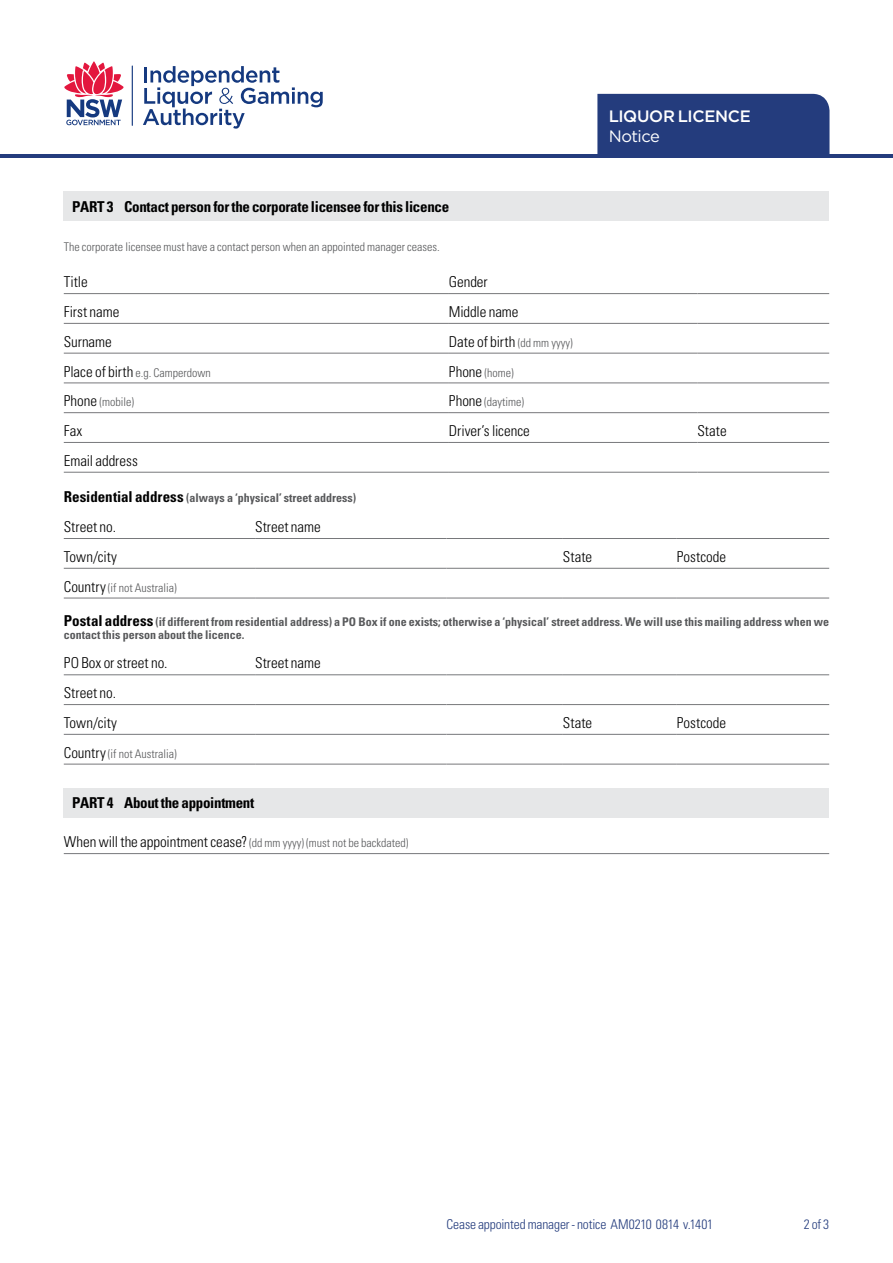
<style>
.page{position:relative;width:893px;height:1263px;background:#fff}
.page>*{position:absolute;margin:0;border:0;box-sizing:border-box;transform-origin:0 0}
.t1{font:500 16.5px "Gotham";letter-spacing:-.02em;color:#fff}
.t2{font:16.5px "Gotham";letter-spacing:-.035em;color:#fff}
._4__Body_para{font:300 condensed 15px "Univers LT Std";color:#000}
.t3{font:700 condensed 15px "Univers LT Std";letter-spacing:-.02em;color:#000}
.t4{font:300 condensed 13.5px "Univers LT Std";letter-spacing:-.01em;color:#243c7d}
._4__Body_para-2{font:700 condensed 12px/12.8px "Univers LT Std";color:#58595b}
._4__Body_para-3{font:300 condensed 12px "Univers LT Std";color:#58595b}
.Grey_Text_Paragraph{font:300 condensed 12px "Univers LT Std";color:#58595b}
.s1{font-size:12px;color:#58595b}
.s2{font-size:15px;color:#000}
</style>
<div class="page">
<div style="left:597px;top:94px;width:232px;height:60px;background:#243c7d"></div>
<hr style="left:0;top:154px;width:893px;height:4px;background:#243c7d">
<svg style="left:64px;top:61px;width:60px;height:64px"></svg>
<hr style="left:132px;top:66px;width:1px;height:60px;background:#15397f">
<svg style="left:143px;top:66px;width:180px;height:63px"></svg>
<div style="left:64px;top:191px;width:765px;height:30px;background:#e6e7e8"></div>
<hr style="left:64px;top:472px;width:385px;height:1px;background:#77787b">
<hr style="left:449px;top:472px;width:248px;height:1px;background:#77787b">
<hr style="left:697px;top:472px;width:132px;height:1px;background:#77787b">
<hr style="left:64px;top:293px;width:385px;height:1px;background:#77787b">
<hr style="left:449px;top:293px;width:248px;height:1px;background:#77787b">
<hr style="left:697px;top:293px;width:132px;height:1px;background:#77787b">
<hr style="left:64px;top:323px;width:385px;height:1px;background:#77787b">
<hr style="left:64px;top:353px;width:385px;height:1px;background:#77787b">
<hr style="left:449px;top:353px;width:248px;height:1px;background:#77787b">
<hr style="left:697px;top:353px;width:132px;height:1px;background:#77787b">
<hr style="left:64px;top:412px;width:385px;height:1px;background:#77787b">
<hr style="left:697px;top:412px;width:132px;height:1px;background:#77787b">
<hr style="left:449px;top:323px;width:248px;height:1px;background:#77787b">
<hr style="left:697px;top:323px;width:132px;height:1px;background:#77787b">
<hr style="left:64px;top:383px;width:385px;height:1px;background:#77787b">
<hr style="left:64px;top:442px;width:385px;height:1px;background:#77787b">
<hr style="left:449px;top:442px;width:248px;height:1px;background:#77787b">
<hr style="left:697px;top:442px;width:132px;height:1px;background:#77787b">
<hr style="left:449px;top:412px;width:248px;height:1px;background:#77787b">
<hr style="left:449px;top:383px;width:248px;height:1px;background:#77787b">
<hr style="left:697px;top:383px;width:132px;height:1px;background:#77787b">
<hr style="left:64px;top:538px;width:191px;height:1px;background:#77787b">
<hr style="left:255px;top:538px;width:191px;height:1px;background:#77787b">
<hr style="left:446px;top:538px;width:117px;height:1px;background:#77787b">
<hr style="left:64px;top:704px;width:191px;height:1px;background:#77787b">
<hr style="left:255px;top:704px;width:191px;height:1px;background:#77787b">
<hr style="left:446px;top:704px;width:117px;height:1px;background:#77787b">
<hr style="left:64px;top:568px;width:191px;height:1px;background:#77787b">
<hr style="left:255px;top:568px;width:191px;height:1px;background:#77787b">
<hr style="left:446px;top:568px;width:117px;height:1px;background:#77787b">
<hr style="left:563px;top:568px;width:114px;height:1px;background:#77787b">
<hr style="left:677px;top:568px;width:152px;height:1px;background:#77787b">
<hr style="left:64px;top:598px;width:191px;height:1px;background:#77787b">
<hr style="left:255px;top:598px;width:191px;height:1px;background:#77787b">
<hr style="left:446px;top:598px;width:117px;height:1px;background:#77787b">
<hr style="left:563px;top:598px;width:114px;height:1px;background:#77787b">
<hr style="left:677px;top:598px;width:152px;height:1px;background:#77787b">
<hr style="left:563px;top:538px;width:114px;height:1px;background:#77787b">
<hr style="left:677px;top:538px;width:152px;height:1px;background:#77787b">
<hr style="left:563px;top:704px;width:114px;height:1px;background:#77787b">
<hr style="left:677px;top:704px;width:152px;height:1px;background:#77787b">
<hr style="left:64px;top:734px;width:191px;height:1px;background:#77787b">
<hr style="left:255px;top:734px;width:191px;height:1px;background:#77787b">
<hr style="left:446px;top:734px;width:117px;height:1px;background:#77787b">
<hr style="left:563px;top:734px;width:114px;height:1px;background:#77787b">
<hr style="left:677px;top:734px;width:152px;height:1px;background:#77787b">
<hr style="left:64px;top:764px;width:191px;height:1px;background:#77787b">
<hr style="left:255px;top:764px;width:191px;height:1px;background:#77787b">
<hr style="left:446px;top:764px;width:117px;height:1px;background:#77787b">
<hr style="left:563px;top:764px;width:114px;height:1px;background:#77787b">
<hr style="left:677px;top:764px;width:152px;height:1px;background:#77787b">
<hr style="left:64px;top:674px;width:191px;height:1px;background:#77787b">
<hr style="left:255px;top:674px;width:191px;height:1px;background:#77787b">
<hr style="left:446px;top:674px;width:117px;height:1px;background:#77787b">
<hr style="left:563px;top:674px;width:114px;height:1px;background:#77787b">
<hr style="left:677px;top:674px;width:152px;height:1px;background:#77787b">
<div style="left:64px;top:788px;width:765px;height:29px;background:#e6e7e8"></div>
<hr style="left:64px;top:853px;width:765px;height:1px;background:#77787b">
<h1 class="t1" style="left:609px;top:106px;width:144px">LIQUOR LICENCE</h1>
<h1 class="t2" style="left:609px;top:125px;width:53px">Notice</h1>
<p class="t3" style="left:72px;top:197px;width:378px">PART 3 Contact person for the corporate licensee for this licence</p>
<p class="Grey_Text_Paragraph" style="left:64px;top:240px;width:378px">The corporate licensee must have a contact person when an appointed manager ceases.</p>
<p class="_4__Body_para" style="left:64px;top:273px;width:26px">Title</p>
<p class="_4__Body_para" style="left:449px;top:273px;width:40px">Gender</p>
<p class="_4__Body_para" style="left:64px;top:303px;width:57px">First name</p>
<p class="_4__Body_para" style="left:449px;top:303px;width:71px">Middle name</p>
<p class="_4__Body_para" style="left:64px;top:332px;width:50px">Surname</p>
<p class="_4__Body_para" style="left:449px;top:332px;width:125px">Date of birth <span class="s1">(dd mm yyyy)</span></p>
<p class="_4__Body_para-3" style="left:64px;top:365px;width:148px"><span class="s2">Place of birth</span> e.g. Camperdown</p>
<p class="_4__Body_para-3" style="left:449px;top:365px;width:66px"><span class="s2">Phone</span> (home)</p>
<p class="_4__Body_para-3" style="left:64px;top:395px;width:72px"><span class="s2">Phone</span> (mobile)</p>
<p class="_4__Body_para-3" style="left:449px;top:395px;width:77px"><span class="s2">Phone</span> (daytime)</p>
<p class="_4__Body_para" style="left:64px;top:422px;width:20px">Fax</p>
<p class="_4__Body_para" style="left:449px;top:422px;width:82px">Driver’s licence</p>
<p class="_4__Body_para" style="left:697px;top:422px;width:31px">State</p>
<p class="_4__Body_para" style="left:64px;top:451px;width:76px">Email address</p>
<p class="_4__Body_para-2" style="left:64px;top:492px;width:294px"><span class="s2">Residential address</span> (always a ‘physical’ street address)</p>
<p class="_4__Body_para" style="left:64px;top:518px;width:54px">Street no.</p>
<p class="_4__Body_para" style="left:255px;top:518px;width:67px">Street name</p>
<p class="_4__Body_para" style="left:64px;top:548px;width:55px">Town/city</p>
<p class="_4__Body_para" style="left:563px;top:548px;width:31px">State</p>
<p class="_4__Body_para" style="left:677px;top:548px;width:51px">Postcode</p>
<p class="_4__Body_para-3" style="left:64px;top:580px;width:115px"><span class="s2">Country</span> (if not Australia)</p>
<p class="_4__Body_para-2" style="left:64px;top:615px;width:767px"><span class="s2">Postal address</span> (if different from residential address) a PO Box if one exists; otherwise a ‘physical’ street address. We will use this mailing address when we contact this person about the licence.</p>
<p class="_4__Body_para" style="left:64px;top:654px;width:105px">PO Box or street no.</p>
<p class="_4__Body_para" style="left:255px;top:654px;width:67px">Street name</p>
<p class="_4__Body_para" style="left:64px;top:684px;width:54px">Street no.</p>
<p class="_4__Body_para" style="left:64px;top:714px;width:55px">Town/city</p>
<p class="_4__Body_para" style="left:563px;top:714px;width:31px">State</p>
<p class="_4__Body_para" style="left:677px;top:714px;width:51px">Postcode</p>
<p class="_4__Body_para-3" style="left:64px;top:746px;width:115px"><span class="s2">Country</span> (if not Australia)</p>
<p class="t3" style="left:72px;top:793px;width:184px">PART 4 About the appointment</p>
<p class="_4__Body_para-3" style="left:64px;top:836px;width:346px"><span class="s2">When will the appointment cease?</span> (dd mm yyyy) (must not be backdated)</p>
<p class="t4" style="left:446px;top:1216px;width:268px">Cease appointed manager - notice AM0210 0814 v.1401</p>
<p class="t4" style="left:804px;top:1216px;width:27px">2 of 3</p>
</div>
